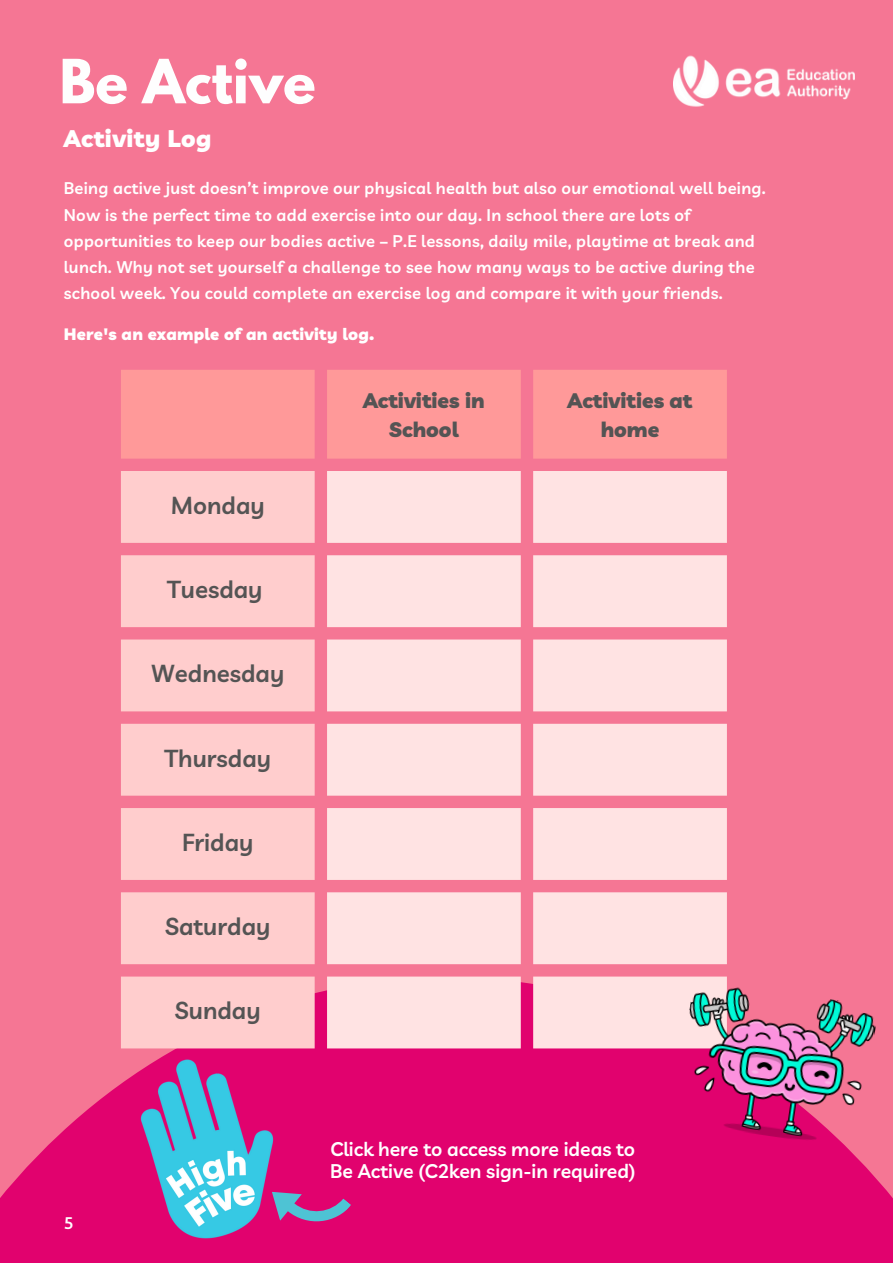
<style>
.page{position:relative;width:893px;height:1264px;background:#fff}
.page>*{position:absolute;margin:0;border:0;box-sizing:border-box;transform-origin:0 0}
.t1{font:700 54px "League Spartan";color:#fefefe}
.t2{font:600 24px "Livvic";color:#545454}
.t3{font:900 24px "Livvic";letter-spacing:.02em;color:#fff}
.t4{font:900 21px/29.2px "Livvic";color:#545454;text-align:center}
.t5{font:600 19.35px/21.9px "Livvic";color:#fff}
.t6{font:600 16.5px/26.2px "Livvic";letter-spacing:.02em;color:#fff}
.t7{font:900 16.5px "Livvic";letter-spacing:.02em;color:#fff}
.t8{font:600 16.35px "Livvic";color:#fefefe}
</style>
<div class="page">
<div style="left:0;top:0;width:892px;height:1262px;background:#f57694"></div>
<svg style="left:0;top:977px;width:892px;height:285px;fill:#e1026e"></svg>
<img style="left:673px;top:55px;width:182px;height:52px">
<img style="left:132px;top:1048px;width:150px;height:201px">
<svg style="left:261px;top:1160px;width:90px;height:89px;background:#c91f7e"></svg>
<div style="left:121px;top:370px;width:605px;height:88px;background:#f99"></div>
<svg style="left:121px;top:471px;width:193px;height:577px;background:#fdc1c5"></svg>
<svg style="left:327px;top:471px;width:399px;height:577px;background:#fdd0d6"></svg>
<img style="left:673px;top:979px;width:205px;height:169px">
<p class="t1" style="left:59px;top:55px;width:258px">Be Active</p>
<p class="t3" style="left:64px;top:122px;width:149px">Activity Log</p>
<p class="t6" style="left:64px;top:175px;width:703px">Being active just doesn’t improve our physical health but also our emotional well being.<br>Now is the perfect time to add exercise into our day. In school there are lots of opportunities to keep our bodies active – P.E lessons, daily mile, playtime at break and lunch. Why not set yourself a challenge to see how many ways to be active during the school week. You could complete an exercise log and compare it with your friends.</p>
<p class="t7" style="left:64px;top:323px;width:312px">Here's an example of an activity log.</p>
<p class="t8" style="left:64px;top:1212px;width:11px">5</p>
<p class="t2" style="left:171px;top:489px;width:96px">Monday</p>
<p class="t2" style="left:167px;top:574px;width:97px">Tuesday</p>
<p class="t2" style="left:151px;top:658px;width:134px">Wednesday</p>
<p class="t2" style="left:164px;top:742px;width:108px">Thursday</p>
<p class="t2" style="left:182px;top:826px;width:73px">Friday</p>
<p class="t2" style="left:165px;top:910px;width:107px">Saturday</p>
<p class="t2" style="left:175px;top:995px;width:87px">Sunday</p>
<p class="t4" style="left:363px;top:385px;width:123px">Activities in<br>School</p>
<p class="t4" style="left:567px;top:385px;width:126px">Activities at home</p>
<p class="t5" style="left:330px;top:1138px;width:306px">Click here to access more ideas to<br>Be Active (C2ken sign-in required)</p>
</div>
